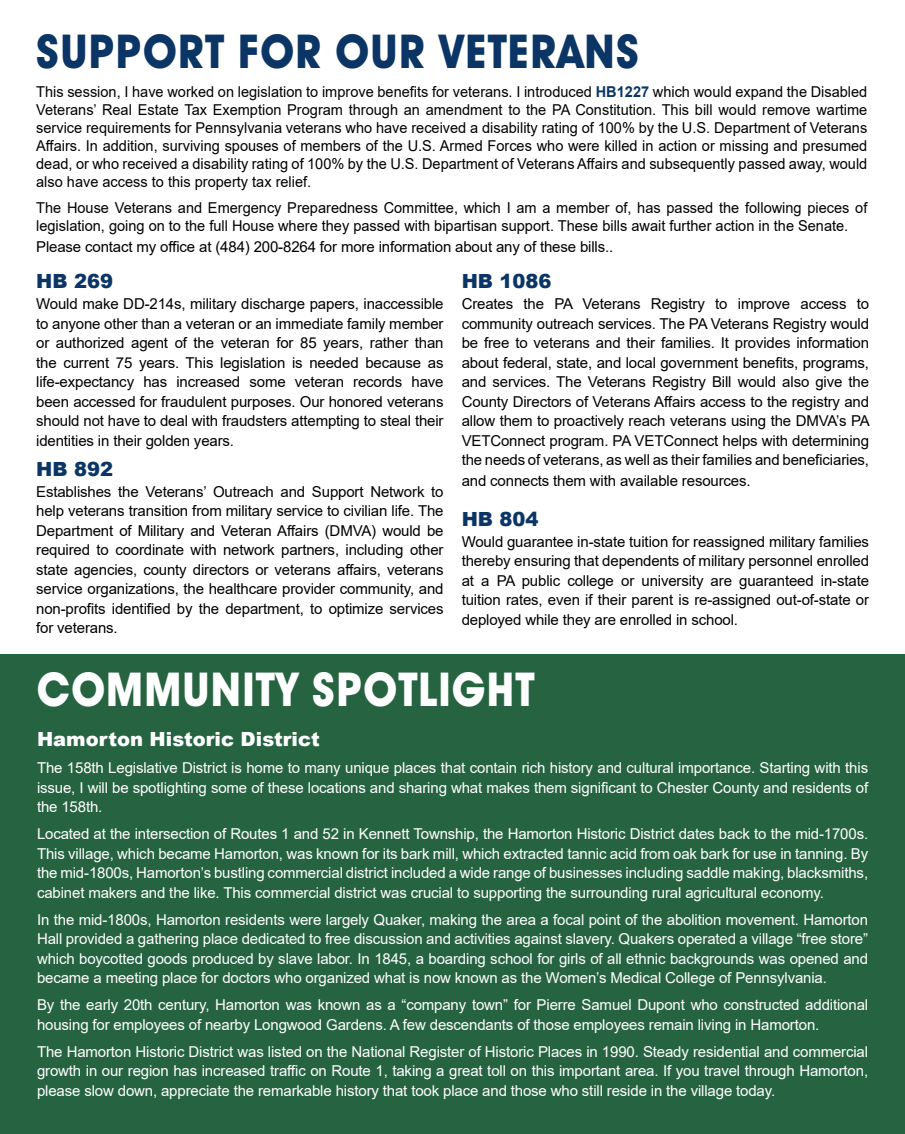
<style>
.page{position:relative;width:905px;height:1134px;background:#fff}
.page>*{position:absolute;margin:0;border:0;box-sizing:border-box;transform-origin:0 0}
.t1{font:46.8px "Avant Guard Bold SWFTE";letter-spacing:.03em;color:#0a3565;scale:.91 1}
.t2{font:46.8px "Avant Guard Bold SWFTE";letter-spacing:.03em;color:#fff;scale:.91 1}
.t3{font:900 19.5px "Arial";color:#fff}
.t4{font:900 19.5px "Arial";color:#0a3565}
.t5{font:15px/19.5px "Arial";letter-spacing:-.01em;color:#000;text-align:justify}
.t6{font:15px/19.5px "Arial";letter-spacing:-.01em;color:#fff;text-align:justify}
.s1{font-weight:700;color:#0a3565}
</style>
<div class="page">
<div style="left:0;top:655px;width:904px;height:479px;background:#266441"></div>
<h1 class="t1" style="left:36px;top:22px;width:664px">SUPPORT FOR OUR VETERANS</h1>
<p class="t5" style="left:36px;top:83px;width:832px;line-height:18px">This session, I have worked on legislation to improve benefits for veterans. I introduced <span class="s1">HB1227</span> which would expand the Disabled Veterans’ Real Estate Tax Exemption Program through an amendment to the PA Constitution. This bill would remove wartime service requirements for Pennsylvania veterans who have received a disability rating of 100% by the U.S. Department of Veterans Affairs. In addition, surviving spouses of members of the U.S. Armed Forces who were killed in action or missing and presumed dead, or who received a disability rating of 100% by the U.S. Department of Veterans Affairs and subsequently passed away, would also have access to this property tax relief.</p>
<p class="t5" style="left:36px;top:198px;width:832px;line-height:18px">The House Veterans and Emergency Preparedness Committee, which I am a member of, has passed the following pieces of legislation, going on to the full House where they passed with bipartisan support. These bills await further action in the Senate.</p>
<p class="t5" style="left:36px;top:236px;width:578px">Please contact my office at (484) 200-8264 for more information about any of these bills..</p>
<h2 class="t4" style="left:36px;top:267px;width:78px">HB 269</h2>
<p class="t5" style="left:36px;top:294px;width:409px">Would make DD-214s, military discharge papers, inaccessible to anyone other than a veteran or an immediate family member or authorized agent of the veteran for 85 years, rather than the current 75 years. This legislation is needed because as life-expectancy has increased some veteran records have been accessed for fraudulent purposes. Our honored veterans should not have to deal with fraudsters attempting to steal their identities in their golden years.</p>
<h2 class="t4" style="left:36px;top:455px;width:78px">HB 892</h2>
<p class="t5" style="left:36px;top:482px;width:409px">Establishes the Veterans’ Outreach and Support Network to help veterans transition from military service to civilian life. The Department of Military and Veteran Affairs (DMVA) would be required to coordinate with network partners, including other state agencies, county directors or veterans affairs, veterans service organizations, the healthcare provider community, and non-profits identified by the department, to optimize services for veterans.</p>
<h2 class="t4" style="left:461px;top:267px;width:91px">HB 1086</h2>
<p class="t5" style="left:461px;top:294px;width:410px">Creates the PA Veterans Registry to improve access to community outreach services. The PA Veterans Registry would be free to veterans and their families. It provides information about federal, state, and local government benefits, programs, and services. The Veterans Registry Bill would also give the County Directors of Veterans Affairs access to the registry and allow them to proactively reach veterans using the DMVA’s PA VETConnect program. PA VETConnect helps with determining the needs of veterans, as well as their families and beneficiaries,</p>
<p class="t5" style="left:461px;top:471px;width:290px">and connects them with available resources.</p>
<h2 class="t4" style="left:461px;top:505px;width:78px">HB 804</h2>
<p class="t5" style="left:461px;top:532px;width:409px">Would guarantee in-state tuition for reassigned military families thereby ensuring that dependents of military personnel enrolled at a PA public college or university are guaranteed in-state tuition rates, even if their parent is re-assigned out-of-state or deployed while they are enrolled in school.</p>
<h1 class="t2" style="left:37px;top:661px;width:548px">COMMUNITY SPOTLIGHT</h1>
<h2 class="t3" style="left:37px;top:725px;width:284px">Hamorton Historic District</h2>
<p class="t6" style="left:37px;top:758px;width:832px">The 158th Legislative District is home to many unique places that contain rich history and cultural importance. Starting with this issue, I will be spotlighting some of these locations and sharing what makes them significant to Chester County and residents of the 158th.</p>
<p class="t6" style="left:37px;top:824px;width:832px">Located at the intersection of Routes 1 and 52 in Kennett Township, the Hamorton Historic District dates back to the mid-1700s.<br>This village, which became Hamorton, was known for its bark mill, which extracted tannic acid from oak bark for use in tanning. By the mid-1800s, Hamorton’s bustling commercial district included a wide range of businesses including saddle making, blacksmiths, cabinet makers and the like. This commercial district was crucial to supporting the surrounding rural agricultural economy.</p>
<p class="t6" style="left:37px;top:910px;width:832px">In the mid-1800s, Hamorton residents were largely Quaker, making the area a focal point of the abolition movement. Hamorton Hall provided a gathering place dedicated to free discussion and activities against slavery. Quakers operated a village “free store” which boycotted goods produced by slave labor. In 1845, a boarding school for girls of all ethnic backgrounds was opened and became a meeting place for doctors who organized what is now known as the Women’s Medical College of Pennsylvania.</p>
<p class="t6" style="left:37px;top:995px;width:832px">By the early 20th century, Hamorton was known as a “company town” for Pierre Samuel Dupont who constructed additional housing for employees of nearby Longwood Gardens. A few descendants of those employees remain living in Hamorton.</p>
<p class="t6" style="left:37px;top:1042px;width:832px">The Hamorton Historic District was listed on the National Register of Historic Places in 1990. Steady residential and commercial growth in our region has increased traffic on Route 1, taking a great toll on this important area. If you travel through Hamorton, please slow down, appreciate the remarkable history that took place and those who still reside in the village today.</p>
</div>
